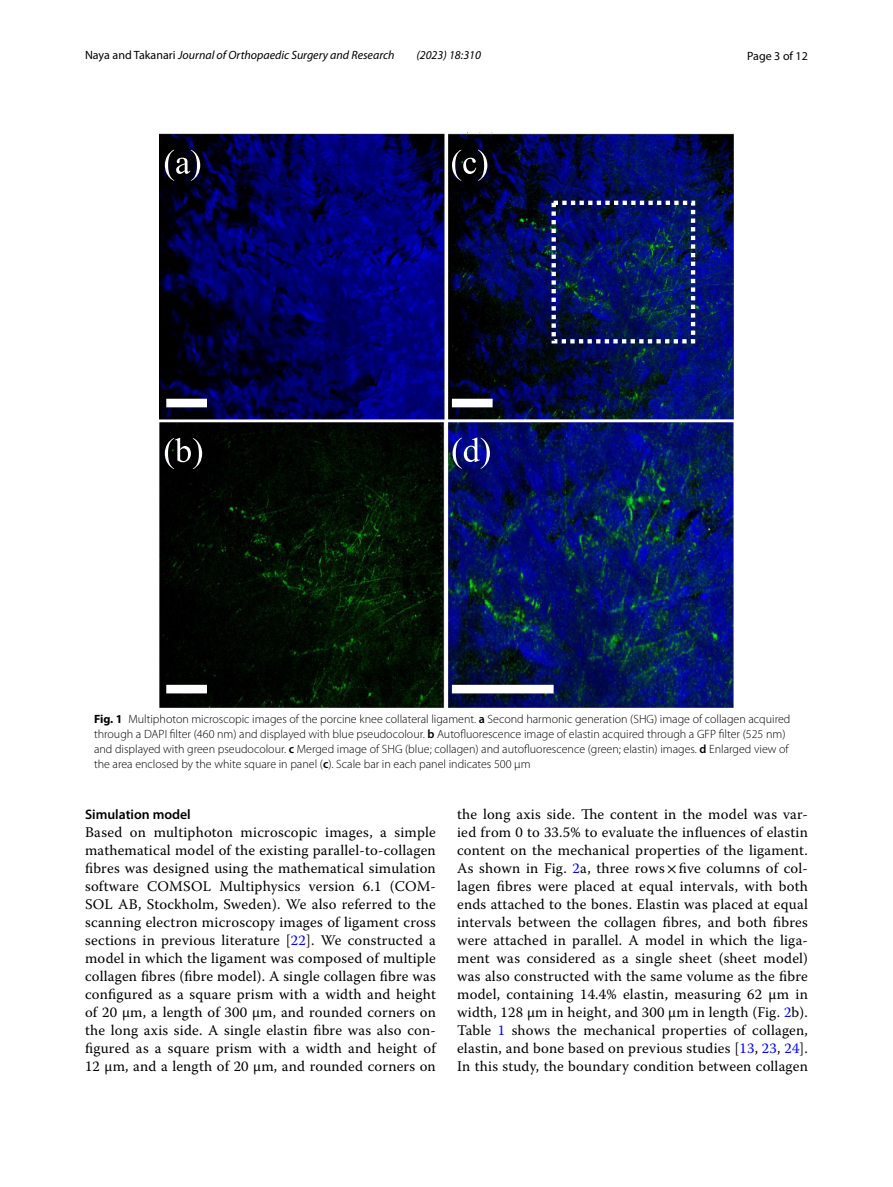
<style>
.page{position:relative;width:893px;height:1187px;background:#fff}
.page>*{position:absolute;margin:0;border:0;box-sizing:border-box;transform-origin:0 0}
.t1{font:14.7px/18px "Warnock Pro";letter-spacing:.015em;color:#000;text-align:justify}
.t2{font:600 13.8px "Myriad Pro";color:#000}
.t3{font:300 12px/15px "Myriad Pro";color:#000}
.t4{font:italic 12px "Myriad Pro";color:#000}
.t5{font:12px "Myriad Pro";color:#000}
.s1{font-style:normal}
.s2{font-weight:700}
.s3{font-weight:600}
.s4{color:#00f}
.s5{font-family:"STIX"}
</style>
<div class="page">
<img style="left:159px;top:133px;width:575px;height:574px">
<div style="left:166px;top:399px;width:41px;height:8px;background:#fff"></div>
<svg style="left:165px;top:150px;width:35px;height:31px"></svg>
<div style="left:166px;top:684px;width:41px;height:9px;background:#fff"></div>
<svg style="left:165px;top:438px;width:37px;height:31px"></svg>
<div style="left:452px;top:399px;width:41px;height:8px;background:#fff"></div>
<svg style="left:452px;top:150px;width:35px;height:31px"></svg>
<div style="left:452px;top:684px;width:102px;height:9px;background:#fff"></div>
<svg style="left:453px;top:437px;width:37px;height:32px"></svg>
<div style="left:551px;top:201px;width:144px;height:142px;border:4px dashed #fff"></div>
<p class="t4" style="left:85px;top:48px;width:311px"><span class="s1">Naya and Takanari</span> Journal of Orthopaedic Surgery and Research</p>
<p class="t4" style="left:416px;top:48px;width:66px">(2023) 18:310</p>
<p class="t5" style="left:747px;top:48px;width:62px">Page 3 of 12</p>
<p class="t3" style="left:94px;top:711px;width:698px"><span class="s2">Fig. 1</span> Multiphoton microscopic images of the porcine knee collateral ligament. <span class="s3">a</span> Second harmonic generation (SHG) image of collagen acquired through a DAPI filter (460 nm) and displayed with blue pseudocolour. <span class="s3">b</span> Autofluorescence image of elastin acquired through a GFP filter (525 nm) and displayed with green pseudocolour. <span class="s3">c</span> Merged image of SHG (blue; collagen) and autofluorescence (green; elastin) images. <span class="s3">d</span> Enlarged view of the area enclosed by the white square in panel (<span class="s3">c</span>). Scale bar in each panel indicates 500 µm</p>
<p class="t2" style="left:85px;top:805px;width:107px">Simulation model</p>
<p class="t1" style="left:85px;top:822px;width:352px">Based on multiphoton microscopic images, a simple mathematical model of the existing parallel-to-collagen fibres was designed using the mathematical simulation software COMSOL Multiphysics version 6.1 (COM-SOL AB, Stockholm, Sweden). We also referred to the scanning electron microscopy images of ligament cross sections in previous literature [<span class="s4">22</span>]. We constructed a model in which the ligament was composed of multiple collagen fibres (fibre model). A single collagen fibre was configured as a square prism with a width and height of 20 µm, a length of 300 µm, and rounded corners on the long axis side. A single elastin fibre was also con&shy;figured as a square prism with a width and height of 12 µm, and a length of 20 µm, and rounded corners on</p>
<p class="t1" style="left:457px;top:804px;width:352px">the long axis side. The content in the model was var&shy;ied from 0 to 33.5% to evaluate the influences of elastin content on the mechanical properties of the ligament.<br>As shown in Fig. <span class="s4">2</span>a, three rows<span class="s5">×</span>five columns of col&shy;lagen fibres were placed at equal intervals, with both ends attached to the bones. Elastin was placed at equal intervals between the collagen fibres, and both fibres were attached in parallel. A model in which the liga&shy;ment was considered as a single sheet (sheet model) was also constructed with the same volume as the fibre model, containing 14.4% elastin, measuring 62 µm in width, 128 µm in height, and 300 µm in length (Fig. <span class="s4">2</span>b).<br>Table <span class="s4">1</span> shows the mechanical properties of collagen, elastin, and bone based on previous studies [<span class="s4">13</span>, <span class="s4">23</span>, <span class="s4">24</span>].<br>In this study, the boundary condition between collagen</p>
</div>
